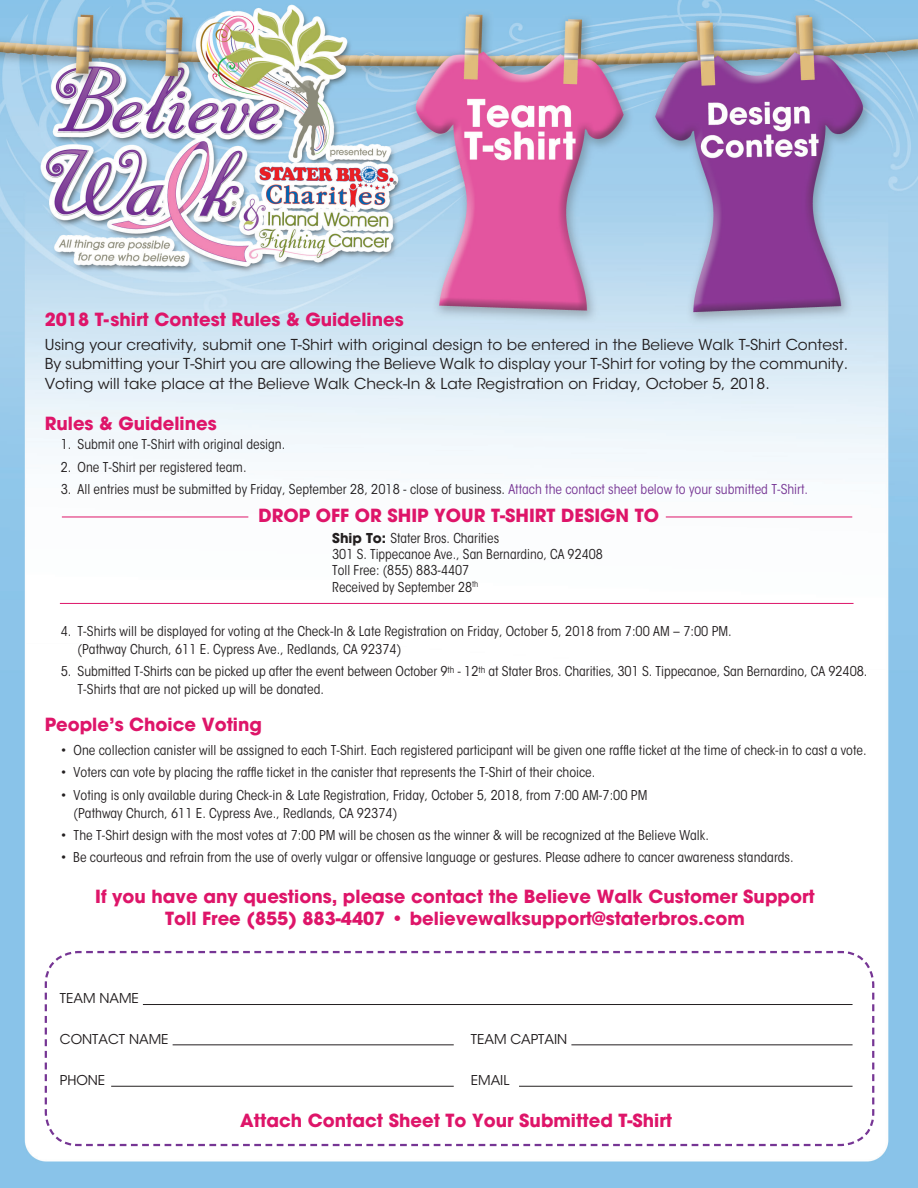
<style>
.page{position:relative;width:918px;height:1188px;background:#fff}
.page>*{position:absolute;margin:0;border:0;box-sizing:border-box;transform-origin:0 0}
.t1{font:700 18px/21.9px "Avant Garde";color:#de1569;text-align:center}
.t2{font:15px/19.5px "ITC Avant Garde Std";color:#231f20;text-align:justify}
.t3{font:condensed 13.5px/18px "ITC Avant Garde Std";color:#231f20}
.t4{font:13.5px "ITC Avant Garde Std";color:#231f20}
.s1{color:#763594}
.s2{font-family:"Avant Garde";font-weight:700;font-stretch:normal}
</style>
<div class="page">
<img style="left:0;top:0;width:918px;height:1188px">
<hr style="left:62px;top:517px;width:186px;height:1px;background:#de1569">
<hr style="left:666px;top:517px;width:186px;height:1px;background:#de1569">
<hr style="left:60px;top:603px;width:794px;height:1px;background:#de1569">
<svg style="left:44px;top:950px;width:832px;height:197px"></svg>
<hr style="left:143px;top:1004px;width:710px;height:1px;background:#231f20">
<hr style="left:519px;top:1086px;width:334px;height:1px;background:#231f20">
<hr style="left:111px;top:1086px;width:343px;height:1px;background:#231f20">
<h1 class="t1" style="left:45px;top:308px;width:361px">2018 T-shirt Contest Rules &amp; Guidelines</h1>
<p class="t2" style="left:45px;top:335px;width:805px">Using your creativity, submit one T-Shirt with original design to be entered in the Believe Walk T-Shirt Contest.<br>By submitting your T-Shirt you are allowing the Believe Walk to display your T-Shirt for voting by the community.<br>Voting will take place at the Believe Walk Check-In &amp; Late Registration on Friday, October 5, 2018.</p>
<h1 class="t1" style="left:45px;top:412px;width:174px">Rules &amp; Guidelines</h1>
<p class="t3" style="left:61px;top:436px;width:226px">1. Submit one T-Shirt with original design.</p>
<p class="t3" style="left:61px;top:458px;width:187px">2. One T-Shirt per registered team.</p>
<p class="t3" style="left:61px;top:480px;width:749px">3. All entries must be submitted by Friday, September 28, 2018 - close of business. <span class="s1">Attach the contact sheet below to your submitted T-Shirt.</span></p>
<h1 class="t1" style="left:258px;top:505px;width:402px">DROP OFF OR SHIP YOUR T-SHIRT DESIGN TO</h1>
<p class="t3" style="left:332px;top:530px;width:272px;line-height:16.4px"><span class="s2">Ship To:</span> Stater Bros. Charities<br>301 S. Tippecanoe Ave., San Bernardino, CA 92408<br>Toll Free: (855) 883-4407<br>Received by September 28<sup>th</sup></p>
<p class="t3" style="left:78px;top:622px;width:656px;text-indent:-17px">4. T-Shirts will be displayed for voting at the Check-In &amp; Late Registration on Friday, October 5, 2018 from 7:00 AM – 7:00 PM. (Pathway Church, 611 E. Cypress Ave., Redlands, CA 92374)</p>
<p class="t3" style="left:78px;top:662px;width:791px;text-indent:-17px">5. Submitted T-Shirts can be picked up after the event between October 9<sup>th</sup> - 12<sup>th</sup> at Stater Bros. Charities, 301 S. Tippecanoe, San Bernardino, CA 92408.<br>T-Shirts that are not picked up will be donated.</p>
<h1 class="t1" style="left:45px;top:714px;width:219px">People’s Choice Voting</h1>
<p class="t3" style="left:61px;top:741px;width:807px">• One collection canister will be assigned to each T-Shirt. Each registered participant will be given one raffle ticket at the time of check-in to cast a vote.</p>
<p class="t3" style="left:61px;top:764px;width:536px">• Voters can vote by placing the raffle ticket in the canister that represents the T-Shirt of their choice.</p>
<p class="t3" style="left:74px;top:786px;width:575px;text-indent:-13px">• Voting is only available during Check-in &amp; Late Registration, Friday, October 5, 2018, from 7:00 AM-7:00 PM (Pathway Church, 611 E. Cypress Ave., Redlands, CA 92374)</p>
<p class="t3" style="left:61px;top:826px;width:650px">• The T-Shirt design with the most votes at 7:00 PM will be chosen as the winner &amp; will be recognized at the Believe Walk.</p>
<p class="t3" style="left:61px;top:849px;width:734px">• Be courteous and refrain from the use of overly vulgar or offensive language or gestures. Please adhere to cancer awareness standards.</p>
<h1 class="t1" style="left:95px;top:885px;width:721px">If you have any questions, please contact the Believe Walk Customer Support<br>Toll Free (855) 883-4407 • believewalksupport@staterbros.com</h1>
<p class="t4" style="left:60px;top:990px;width:81px">TEAM NAME</p>
<p class="t4" style="left:60px;top:1031px;width:110px">CONTACT NAME</p>
<p class="t4" style="left:471px;top:1031px;width:98px">TEAM CAPTAIN</p>
<p class="t4" style="left:60px;top:1072px;width:47px">PHONE</p>
<p class="t4" style="left:471px;top:1072px;width:40px">EMAIL</p>
<h1 class="t1" style="left:240px;top:1109px;width:433px">Attach Contact Sheet To Your Submitted T-Shirt</h1>
</div>
